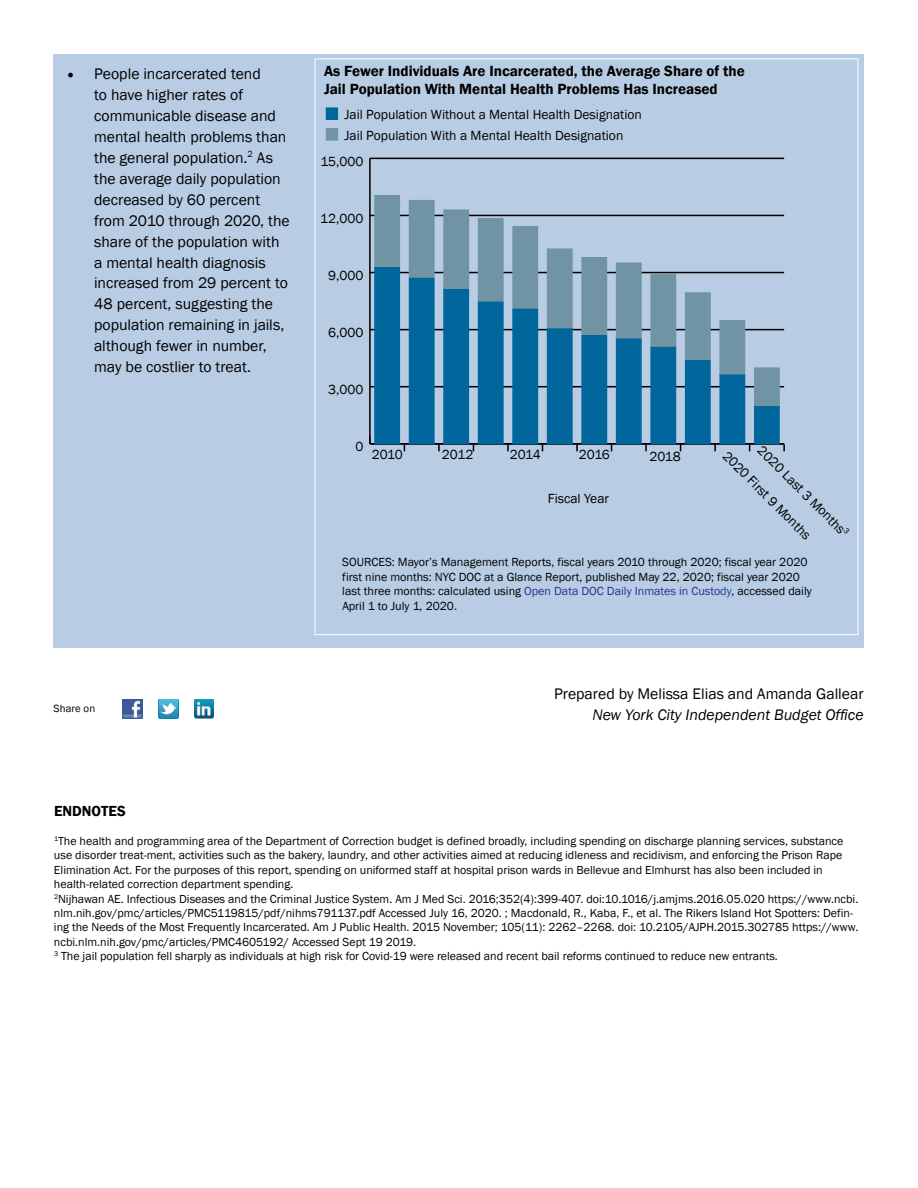
<style>
.page{position:relative;width:918px;height:1188px;background:#fff}
.page>*{position:absolute;margin:0;border:0;box-sizing:border-box;transform-origin:0 0}
.t1{font:15.75px/21px "Franklin Gothic";color:#000}
.t2{font:italic 15.75px "Franklin Gothic";color:#000}
.t3{font:600 15.15px/18.1px "Franklin Gothic";color:#000}
.t4{font:600 15px "Franklin Gothic";color:#000}
.t5{font:13.65px "Franklin Gothic";color:#000}
.t6{font:12.15px/14.5px "Franklin Gothic";color:#000}
.t7{font:12px/14.4px "Franklin Gothic";color:#000}
.t8{font:10.8px "Franklin Gothic";letter-spacing:.01em;color:#000}
.s1{font-family:"Minion Pro";font-size:18px}
.s2{color:#2e3092}
.s3{color:#21409a}
</style>
<div class="page">
<div style="left:54px;top:54px;width:810px;height:594px;background:#b8cce4"></div>
<div style="left:326px;top:108px;width:12px;height:11px;background:#00669b"></div>
<div style="left:326px;top:108px;width:12px;height:12px;border:1px solid #00669b"></div>
<svg style="left:438px;top:445px;width:2px;height:6px"></svg>
<svg style="left:507px;top:445px;width:2px;height:6px"></svg>
<svg style="left:576px;top:445px;width:2px;height:6px"></svg>
<svg style="left:645px;top:445px;width:2px;height:6px"></svg>
<svg style="left:714px;top:445px;width:2px;height:6px"></svg>
<svg style="left:783px;top:444px;width:2px;height:7px"></svg>
<hr style="left:369px;top:158px;width:2px;height:286px;background:#000">
<hr style="left:370px;top:443px;width:414px;height:2px;background:#000">
<hr style="left:370px;top:386px;width:414px;height:1px;background:#000">
<hr style="left:370px;top:329px;width:414px;height:1px;background:#000">
<hr style="left:370px;top:272px;width:414px;height:1px;background:#000">
<hr style="left:370px;top:215px;width:414px;height:1px;background:#000">
<hr style="left:370px;top:158px;width:414px;height:1px;background:#000">
<div style="left:375px;top:195px;width:25px;height:73px;background:#7194a4"></div>
<div style="left:374px;top:195px;width:26px;height:73px;border:1px solid #7194a4"></div>
<div style="left:409px;top:200px;width:25px;height:78px;background:#7194a4"></div>
<div style="left:444px;top:210px;width:25px;height:79px;background:#7194a4"></div>
<div style="left:443px;top:210px;width:26px;height:80px;border:1px solid #7194a4"></div>
<div style="left:478px;top:219px;width:25px;height:83px;background:#7194a4"></div>
<div style="left:478px;top:218px;width:26px;height:84px;border:1px solid #7194a4"></div>
<div style="left:513px;top:227px;width:25px;height:82px;background:#7194a4"></div>
<div style="left:512px;top:226px;width:26px;height:84px;border:1px solid #7194a4"></div>
<div style="left:547px;top:249px;width:25px;height:80px;background:#7194a4"></div>
<div style="left:547px;top:249px;width:26px;height:80px;border:1px solid #7194a4"></div>
<div style="left:582px;top:258px;width:25px;height:78px;background:#7194a4"></div>
<div style="left:581px;top:257px;width:26px;height:79px;border:1px solid #7194a4"></div>
<div style="left:616px;top:263px;width:25px;height:76px;background:#7194a4"></div>
<div style="left:616px;top:263px;width:26px;height:76px;border:1px solid #7194a4"></div>
<div style="left:651px;top:275px;width:25px;height:72px;background:#7194a4"></div>
<div style="left:651px;top:274px;width:25px;height:74px;border:1px solid #7194a4"></div>
<div style="left:685px;top:293px;width:25px;height:68px;background:#7194a4"></div>
<div style="left:685px;top:292px;width:26px;height:69px;border:1px solid #7194a4"></div>
<div style="left:720px;top:321px;width:25px;height:54px;background:#7194a4"></div>
<div style="left:720px;top:320px;width:25px;height:55px;border:1px solid #7194a4"></div>
<div style="left:754px;top:368px;width:25px;height:39px;background:#7194a4"></div>
<div style="left:754px;top:368px;width:26px;height:39px;border:1px solid #7194a4"></div>
<div style="left:375px;top:268px;width:25px;height:176px;background:#00669b"></div>
<div style="left:374px;top:267px;width:26px;height:177px;border:1px solid #00669b"></div>
<div style="left:409px;top:278px;width:25px;height:166px;background:#00669b"></div>
<div style="left:444px;top:289px;width:25px;height:155px;background:#00669b"></div>
<div style="left:443px;top:289px;width:26px;height:155px;border:1px solid #00669b"></div>
<div style="left:478px;top:302px;width:25px;height:142px;background:#00669b"></div>
<div style="left:478px;top:302px;width:26px;height:142px;border:1px solid #00669b"></div>
<div style="left:513px;top:309px;width:25px;height:135px;background:#00669b"></div>
<div style="left:512px;top:309px;width:26px;height:135px;border:1px solid #00669b"></div>
<div style="left:547px;top:329px;width:25px;height:115px;background:#00669b"></div>
<div style="left:547px;top:328px;width:26px;height:116px;border:1px solid #00669b"></div>
<div style="left:582px;top:336px;width:25px;height:108px;background:#00669b"></div>
<div style="left:581px;top:335px;width:26px;height:109px;border:1px solid #00669b"></div>
<div style="left:616px;top:339px;width:25px;height:105px;background:#00669b"></div>
<div style="left:616px;top:339px;width:26px;height:105px;border:1px solid #00669b"></div>
<div style="left:651px;top:347px;width:25px;height:97px;background:#00669b"></div>
<div style="left:685px;top:361px;width:25px;height:83px;background:#00669b"></div>
<div style="left:685px;top:360px;width:26px;height:84px;border:1px solid #00669b"></div>
<div style="left:720px;top:375px;width:25px;height:69px;background:#00669b"></div>
<div style="left:754px;top:407px;width:25px;height:37px;background:#00669b"></div>
<div style="left:754px;top:406px;width:26px;height:38px;border:1px solid #00669b"></div>
<div style="left:326px;top:129px;width:12px;height:11px;background:#7194a4"></div>
<div style="left:326px;top:128px;width:12px;height:13px;border:1px solid #7194a4"></div>
<img style="left:122px;top:700px;width:20px;height:19px">
<img style="left:158px;top:700px;width:20px;height:19px">
<img style="left:194px;top:700px;width:20px;height:19px">
<p class="t1" style="left:94px;top:63px;width:197px;text-indent:-27px"><span class="s1">•</span> People incarcerated tend<br>to have higher rates of communicable disease and mental health problems than the general population.<sup>2</sup> As the average daily population decreased by 60 percent from 2010 through 2020, the share of the population with a mental health diagnosis increased from 29 percent to<br>48 percent, suggesting the population remaining in jails, although fewer in number, may be costlier to treat.</p>
<p class="t8" style="left:54px;top:701px;width:43px">Share on</p>
<p class="t3" style="left:324px;top:62px;width:422px">As Fewer Individuals Are Incarcerated, the Average Share of the<br>Jail Population With Mental Health Problems Has Increased</p>
<p class="t5" style="left:344px;top:106px;width:299px">Jail Population Without a Mental Health Designation</p>
<p class="t5" style="left:344px;top:127px;width:280px">Jail Population With a Mental Health Designation</p>
<p class="t5" style="left:320px;top:153px;width:45px">15,000</p>
<p class="t5" style="left:320px;top:210px;width:45px">12,000</p>
<p class="t5" style="left:328px;top:267px;width:37px">9,000</p>
<p class="t5" style="left:328px;top:324px;width:37px">6,000</p>
<p class="t5" style="left:328px;top:381px;width:37px">3,000</p>
<p class="t5" style="left:355px;top:438px;width:9px">0</p>
<p class="t5" style="left:766px;top:442px;width:124px;rotate:45deg">2020 Last 3 Months<sup>3</sup></p>
<p class="t5" style="left:372px;top:446px;width:32px">2010</p>
<p class="t5" style="left:442px;top:446px;width:33px">2012</p>
<p class="t5" style="left:510px;top:446px;width:32px">2014</p>
<p class="t5" style="left:579px;top:446px;width:32px">2016</p>
<p class="t5" style="left:649px;top:448px;width:33px">2018</p>
<p class="t5" style="left:731px;top:447px;width:120px;rotate:45deg">2020 First 9 Months</p>
<p class="t5" style="left:548px;top:490px;width:63px">Fiscal Year</p>
<p class="t6" style="left:342px;top:555px;width:471px">SOURCES: Mayor’s Management Reports, fiscal years 2010 through 2020; fiscal year 2020 first nine months: NYC DOC at a Glance Report, published May 22, 2020; fiscal year 2020 last three months: calculated using <span class="s2">Open Data DOC Daily Inmates in Custo</span><span class="s3">dy</span>, accessed daily April 1 to July 1, 2020.</p>
<h1 class="t1" style="left:554px;top:683px;width:311px">Prepared by Melissa Elias and Amanda Gallear</h1>
<h1 class="t2" style="left:592px;top:704px;width:273px">New York City Independent Budget Office</h1>
<p class="t4" style="left:54px;top:802px;width:73px">ENDNOTES</p>
<p class="t7" style="left:54px;top:834px;width:806px"><sup>1</sup>The health and programming area of the Department of Correction budget is defined broadly, including spending on discharge planning services, substance use disorder treat-ment, activities such as the bakery, laundry, and other activities aimed at reducing idleness and recidivism, and enforcing the Prison Rape Elimination Act. For the purposes of this report, spending on uniformed staff at hospital prison wards in Bellevue and Elmhurst has also been included in health-related correction department spending.<br><sup>2</sup>Nijhawan AE. Infectious Diseases and the Criminal Justice System. Am J Med Sci. 2016;352(4):399-407. doi:10.1016/j.amjms.2016.05.020 https://www.ncbi. nlm.nih.gov/pmc/articles/PMC5119815/pdf/nihms791137.pdf Accessed July 16, 2020. ; Macdonald, R., Kaba, F., et al. The Rikers Island Hot Spotters: Defin&shy;ing the Needs of the Most Frequently Incarcerated. Am J Public Health. 2015 November; 105(11): 2262–2268. doi: 10.2105/AJPH.2015.302785 https://www. ncbi.nlm.nih.gov/pmc/articles/PMC4605192/ Accessed Sept 19 2019.<br><sup>3</sup> The jail population fell sharply as individuals at high risk for Covid-19 were released and recent bail reforms continued to reduce new entrants.</p>
</div>
